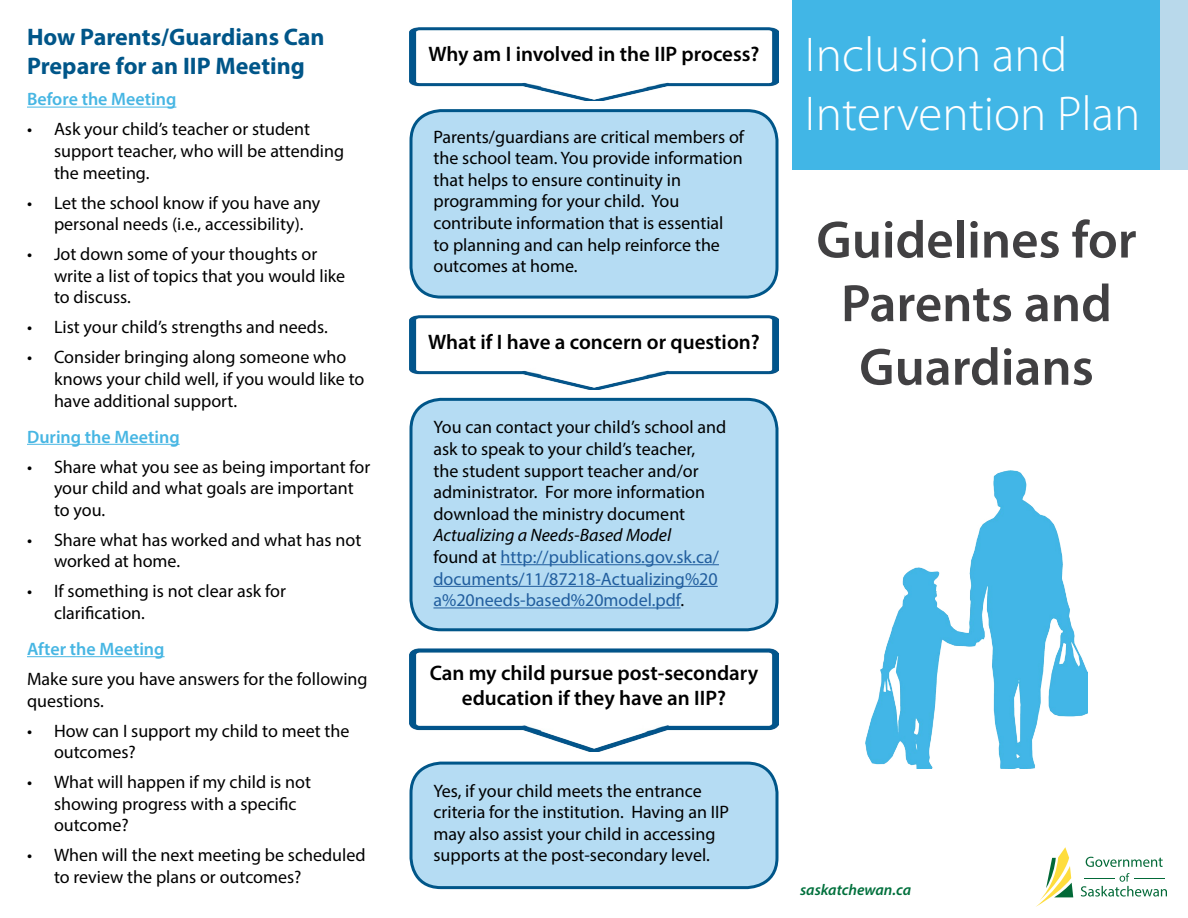
<style>
.page{position:relative;width:1188px;height:918px;background:#fff}
.page>*{position:absolute;margin:0;border:0;box-sizing:border-box;transform-origin:0 0}
.t1{font:600 52.95px/63.6px "Myriad Pro";color:#414042;text-align:center}
.t2{font:300 49.05px/58.9px "Myriad Pro";color:#fff}
.t3{font:700 24px/28.8px "Myriad Pro";color:#005689}
.t4{font:600 21px/25.2px "Myriad Pro";color:#000;text-align:center}
.t5{font:18px/21.6px "Myriad Pro";color:#000}
.t6{font:18px/21.6px "Myriad Pro";color:#215e9e}
.t7{font:600 18px "Myriad Pro";color:#47b6e3}
.t8{font:italic 600 15.6px "Myriad Pro";color:#00703c}
.s1{font-style:italic;color:#000}
.s2{color:#000}
</style>
<div class="page">
<div style="left:792px;top:0;width:396px;height:169px;background:#41b6e6"></div>
<div style="left:1161px;top:0;width:27px;height:169px;background:#b9d9eb"></div>
<hr style="left:27px;top:107px;width:149px;height:1px;background:#47b6e3">
<hr style="left:27px;top:444px;width:153px;height:1px;background:#47b6e3">
<hr style="left:27px;top:656px;width:138px;height:1px;background:#47b6e3">
<img style="left:410px;top:27px;width:368px;height:74px">
<img style="left:410px;top:315px;width:368px;height:74px">
<img style="left:410px;top:648px;width:368px;height:103px">
<div style="left:411px;top:111px;width:366px;height:186px;background:#b5dcf3;border-radius:30px"></div>
<div style="left:410px;top:109px;width:368px;height:190px;border:3px solid #005689;border-radius:30px"></div>
<div style="left:411px;top:399px;width:366px;height:231px;background:#b5dcf3;border-radius:30px"></div>
<div style="left:410px;top:398px;width:368px;height:233px;border:3px solid #005689;border-radius:30px"></div>
<hr style="left:501px;top:564px;width:218px;height:1px;background:#215e9e">
<hr style="left:433px;top:586px;width:285px;height:1px;background:#215e9e">
<hr style="left:433px;top:607px;width:248px;height:1px;background:#215e9e">
<div style="left:411px;top:763px;width:366px;height:125px;background:#b5dcf3;border-radius:30px"></div>
<div style="left:410px;top:762px;width:368px;height:127px;border:3px solid #005689;border-radius:30px"></div>
<img style="left:865px;top:471px;width:223px;height:298px">
<svg style="left:1086px;top:857px;width:77px;height:10px"></svg>
<svg style="left:1081px;top:873px;width:86px;height:24px"></svg>
<hr style="left:1084px;top:878px;width:30px;height:1px;background:#026937">
<hr style="left:1134px;top:878px;width:30px;height:1px;background:#026937">
<svg style="left:1036px;top:847px;width:37px;height:60px"></svg>
<h3 class="t3" style="left:27px;top:22px;width:299px">How Parents/Guardians Can<br>Prepare for an IIP Meeting</h3>
<p class="t7" style="left:27px;top:88px;width:151px">Before the Meeting</p>
<p class="t5" style="left:54px;top:118px;width:292px;text-indent:-27px">• Ask your child’s teacher or student support teacher, who will be attending the meeting.</p>
<p class="t5" style="left:27px;top:191px;width:295px;text-align:center">• Let the school know if you have any personal needs (i.e., accessibility).</p>
<p class="t5" style="left:54px;top:243px;width:293px;text-indent:-27px">• Jot down some of your thoughts or write a list of topics that you would like to discuss.</p>
<p class="t5" style="left:27px;top:316px;width:302px">• List your child’s strengths and needs.</p>
<p class="t5" style="left:54px;top:346px;width:312px;text-indent:-27px">• Consider bringing along someone who knows your child well, if you would like to have additional support.</p>
<p class="t7" style="left:27px;top:425px;width:154px">During the Meeting</p>
<p class="t5" style="left:54px;top:455px;width:318px;text-indent:-27px">• Share what you see as being important for your child and what goals are important to you.</p>
<p class="t5" style="left:54px;top:529px;width:309px;text-indent:-27px">• Share what has worked and what has not worked at home.</p>
<p class="t5" style="left:54px;top:580px;width:233px;text-indent:-27px">• If something is not clear ask for clarification.</p>
<p class="t7" style="left:27px;top:637px;width:139px">After the Meeting</p>
<p class="t5" style="left:27px;top:668px;width:342px">Make sure you have answers for the following questions.</p>
<p class="t5" style="left:54px;top:719px;width:297px;text-indent:-27px">• How can I support my child to meet the outcomes?</p>
<p class="t5" style="left:54px;top:771px;width:259px;text-indent:-27px">• What will happen if my child is not showing progress with a specific outcome?</p>
<p class="t5" style="left:54px;top:844px;width:313px;text-indent:-27px">• When will the next meeting be scheduled to review the plans or outcomes?</p>
<p class="t4" style="left:428px;top:41px;width:333px">Why am I involved in the IIP process?</p>
<p class="t5" style="left:433px;top:126px;width:312px">Parents/guardians are critical members of the school team. You provide information that helps to ensure continuity in programming for your child. You contribute information that is essential<br>to planning and can help reinforce the outcomes at home.</p>
<p class="t4" style="left:428px;top:329px;width:333px">What if I have a concern or question?</p>
<p class="t5" style="left:433px;top:416px;width:294px">You can contact your child’s school and ask to speak to your child’s teacher,<br>the student support teacher and/or administrator. For more information download the ministry document</p>
<p class="t6" style="left:433px;top:524px;width:287px"><span class="s1">Actualizing a Needs-Based Model </span><span class="s2">found at</span> http://publications.gov.sk.ca/ documents/11/87218-Actualizing%20 a%20needs-based%20model.pdf<span class="s2">.</span></p>
<p class="t4" style="left:430px;top:660px;width:330px">Can my child pursue post-secondary education if they have an IIP?</p>
<p class="t5" style="left:433px;top:780px;width:297px">Yes, if your child meets the entrance criteria for the institution. Having an IIP may also assist your child in accessing supports at the post-secondary level.</p>
<h2 class="t2" style="left:805px;top:25px;width:337px">Inclusion and<br>Intervention Plan</h2>
<h1 class="t1" style="left:816px;top:207px;width:322px">Guidelines for<br>Parents and<br>Guardians</h1>
<p class="t8" style="left:800px;top:880px;width:113px">saskatchewan.ca</p>
</div>
